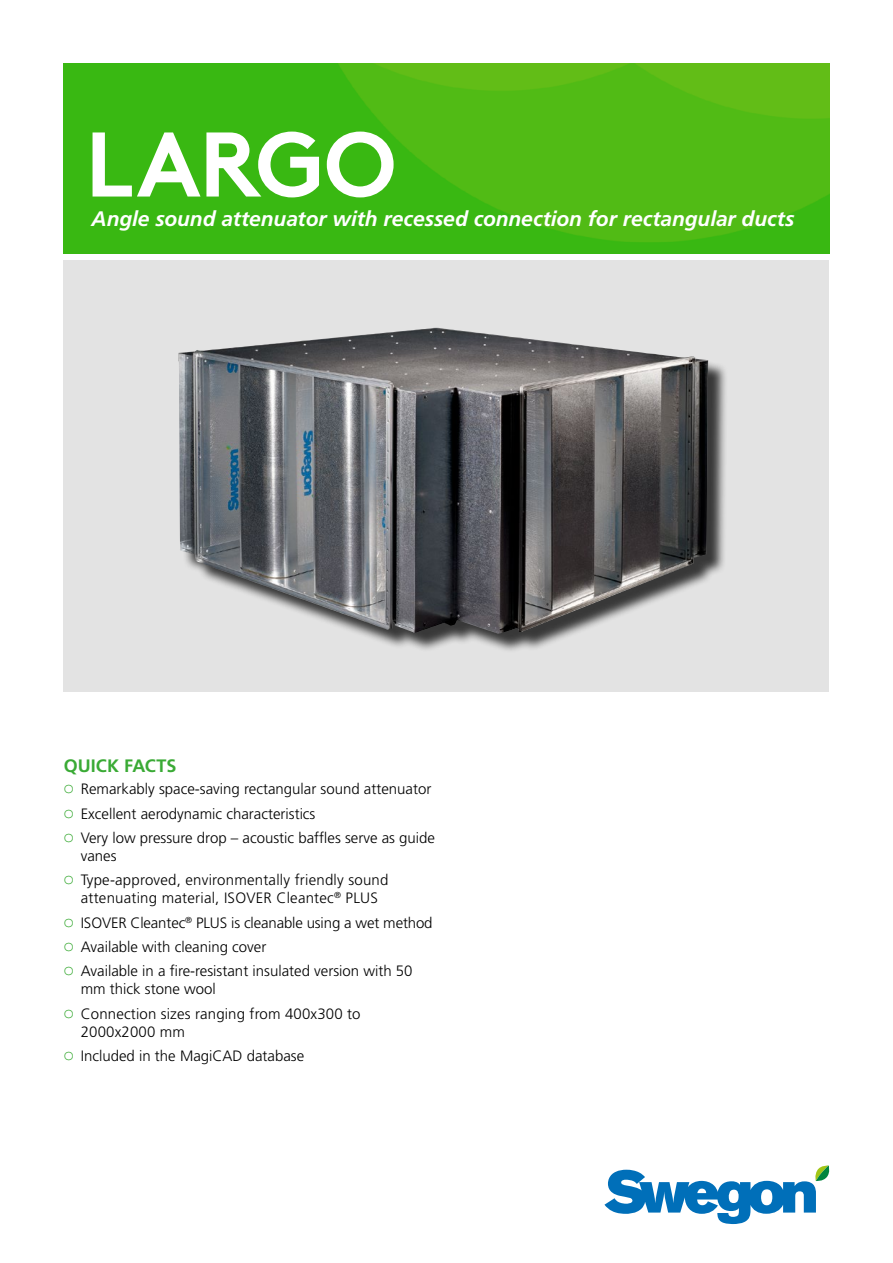
<style>
.page{position:relative;width:893px;height:1263px;background:#fff}
.page>*{position:absolute;margin:0;border:0;box-sizing:border-box;transform-origin:0 0}
.t1{font:700 91.5px "Swegon Brown";letter-spacing:-.01em;color:#fff}
.t2{font:italic 700 21px "Frutiger";letter-spacing:-.005em;color:#fff}
.t3{font:700 18px "Frutiger";letter-spacing:.005em;color:#3aaa35}
.t4{font:300 15px/18px "Frutiger";color:#000}
.s1{font-family:"Nimbus Rom D";font-weight:400;color:#3aaa35}
</style>
<div class="page">
<svg style="left:604px;top:1165px;width:226px;height:59px"></svg>
<img style="left:64px;top:64px;width:765px;height:189px">
<div style="left:63px;top:260px;width:766px;height:432px;background:#e3e3e3"></div>
<div style="left:181px;top:330px;width:547px;height:323px;background:#000;opacity:.75"></div>
<img style="left:178px;top:328px;width:462px;height:306px">
<h1 class="t1" style="left:85px;top:90px;width:313px">LARGO</h1>
<h2 class="t2" style="left:92px;top:207px;width:704px">Angle sound attenuator with recessed connection for rectangular ducts</h2>
<p class="t3" style="left:64px;top:755px;width:114px">QUICK FACTS</p>
<p class="t4" style="left:64px;top:780px;width:369px"><span class="s1">○</span> Remarkably space-saving rectangular sound attenuator</p>
<p class="t4" style="left:64px;top:804px;width:253px"><span class="s1">○</span> Excellent aerodynamic characteristics</p>
<p class="t4" style="left:81px;top:829px;width:356px;text-indent:-17px"><span class="s1">○</span> Very low pressure drop – acoustic baffles serve as guide vanes</p>
<p class="t4" style="left:64px;top:871px;width:326px;text-align:center"><span class="s1">○</span> Type-approved, environmentally friendly sound attenuating material, ISOVER Cleantec<sup>®</sup> PLUS</p>
<p class="t4" style="left:64px;top:914px;width:370px"><span class="s1">○</span> ISOVER Cleantec<sup>®</sup> PLUS is cleanable using a wet method</p>
<p class="t4" style="left:64px;top:938px;width:204px"><span class="s1">○</span> Available with cleaning cover</p>
<p class="t4" style="left:81px;top:962px;width:333px;text-indent:-17px"><span class="s1">○</span> Available in a fire-resistant insulated version with 50 mm thick stone wool</p>
<p class="t4" style="left:81px;top:1005px;width:281px;text-indent:-17px"><span class="s1">○</span> Connection sizes ranging from 400x300 to<br>2000x2000 mm</p>
<p class="t4" style="left:64px;top:1047px;width:242px"><span class="s1">○</span> Included in the MagiCAD database</p>
</div>
